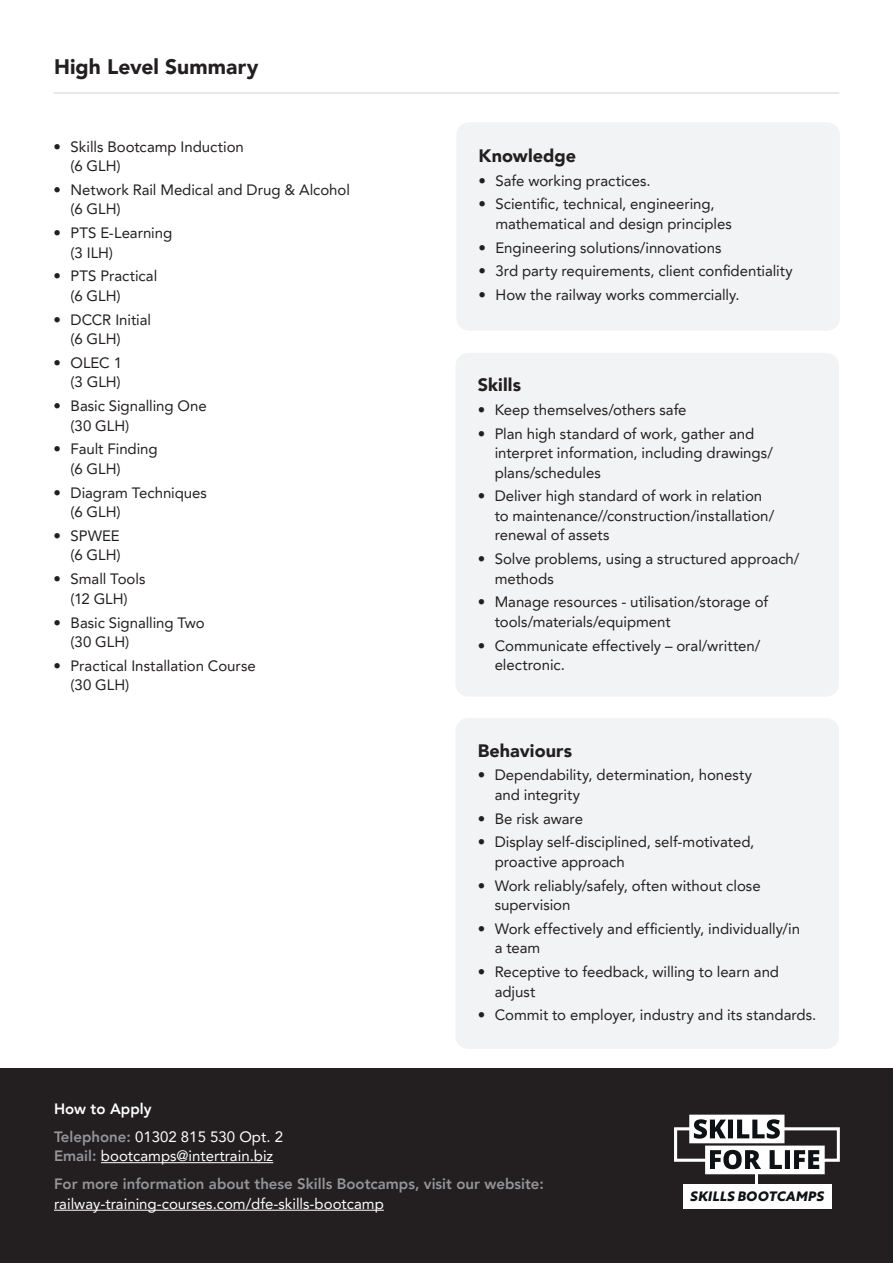
<style>
.page{position:relative;width:893px;height:1263px;background:#fff}
.page>*{position:absolute;margin:0;border:0;box-sizing:border-box;transform-origin:0 0}
.Sub_header_no_underline{font:900 21px "Avenir LT Pro";letter-spacing:.005em;color:#231f20}
.t1{font:900 18px "Avenir LT Pro";letter-spacing:.005em;color:#231f20}
.t2{font:15px/19.5px "Avenir LT Pro";letter-spacing:-.005em;color:#231f20}
.Contact_info_light{font:800 15px/19.5px "Avenir LT Pro";color:#939598}
.Contact_info_light-2{font:15px/19.5px "Avenir LT Pro";color:#fff}
.Contact_info_light-3{font:800 15px "Avenir LT Pro";color:#fff}
.t3{font:13.2px "Brother 1816 Extra Bold Italic";letter-spacing:.02em;color:#0e1214}
.s1{font-weight:800;color:#939598}
.s2{font-weight:400;color:#fff}
</style>
<div class="page">
<div style="left:456px;top:122px;width:384px;height:209px;background:#f2f3f4;border-radius:13px"></div>
<div style="left:455px;top:353px;width:384px;height:344px;background:#f2f3f4;border-radius:13px"></div>
<div style="left:455px;top:718px;width:384px;height:331px;background:#f2f3f4;border-radius:13px"></div>
<hr style="left:54px;top:93px;width:785px;height:1px;background:#d1d2d4">
<div style="left:0;top:1068px;width:893px;height:195px;background:#231f20"></div>
<hr style="left:755px;top:1157px;width:3px;height:37px;background:#fff">
<svg style="left:674px;top:1115px;width:166px;height:59px"></svg>
<div style="left:683px;top:1184px;width:148px;height:25px;background:#fff"></div>
<hr style="left:101px;top:1162px;width:172px;height:1px;background:#fff">
<hr style="left:54px;top:1210px;width:330px;height:1px;background:#fff">
<p class="Sub_header_no_underline" style="left:54px;top:53px;width:206px">High Level Summary</p>
<p class="t2" style="left:71px;top:137px;width:175px;text-indent:-17px">• Skills Bootcamp Induction (6 GLH)</p>
<p class="t2" style="left:71px;top:180px;width:281px;text-indent:-17px">• Network Rail Medical and Drug &amp; Alcohol (6 GLH)</p>
<p class="t2" style="left:71px;top:223px;width:103px;text-indent:-17px">• PTS E-Learning (3 ILH)</p>
<p class="t2" style="left:71px;top:266px;width:88px;text-indent:-17px">• PTS Practical (6 GLH)</p>
<p class="t2" style="left:71px;top:310px;width:82px;text-indent:-17px">• DCCR Initial (6 GLH)</p>
<p class="t2" style="left:54px;top:353px;width:70px;text-align:right">• OLEC 1 (3 GLH)</p>
<p class="t2" style="left:71px;top:396px;width:138px;text-indent:-17px">• Basic Signalling One (30 GLH)</p>
<p class="t2" style="left:71px;top:439px;width:89px;text-indent:-17px">• Fault Finding (6 GLH)</p>
<p class="t2" style="left:71px;top:483px;width:138px;text-indent:-17px">• Diagram Techniques (6 GLH)</p>
<p class="t2" style="left:54px;top:526px;width:68px;text-align:right">• SPWEE (6 GLH)</p>
<p class="t2" style="left:54px;top:569px;width:93px;text-align:center">• Small Tools (12 GLH)</p>
<p class="t2" style="left:71px;top:612px;width:136px;text-indent:-17px">• Basic Signalling Two (30 GLH)</p>
<p class="t2" style="left:71px;top:656px;width:187px;text-indent:-17px">• Practical Installation Course (30 GLH)</p>
<p class="t1" style="left:478px;top:145px;width:99px">Knowledge</p>
<p class="t2" style="left:478px;top:170px;width:174px">• Safe working practices.</p>
<p class="t2" style="left:495px;top:194px;width:238px;text-indent:-17px">• Scientific, technical, engineering, mathematical and design principles</p>
<p class="t2" style="left:478px;top:237px;width:245px">• Engineering solutions/innovations</p>
<p class="t2" style="left:478px;top:261px;width:316px">• 3rd party requirements, client confidentiality</p>
<p class="t2" style="left:478px;top:285px;width:263px">• How the railway works commercially.</p>
<p class="t1" style="left:478px;top:374px;width:45px">Skills</p>
<p class="t2" style="left:478px;top:400px;width:210px">• Keep themselves/others safe</p>
<p class="t2" style="left:495px;top:423px;width:280px;text-indent:-17px">• Plan high standard of work, gather and interpret information, including drawings/ plans/schedules</p>
<p class="t2" style="left:495px;top:486px;width:281px;text-indent:-17px">• Deliver high standard of work in relation to maintenance//construction/installation/ renewal of assets</p>
<p class="t2" style="left:495px;top:549px;width:306px;text-indent:-17px">• Solve problems, using a structured approach/ methods</p>
<p class="t2" style="left:495px;top:592px;width:275px;text-indent:-17px">• Manage resources - utilisation/storage of tools/materials/equipment</p>
<p class="t2" style="left:495px;top:635px;width:267px;text-indent:-17px">• Communicate effectively – oral/written/ electronic.</p>
<p class="t1" style="left:478px;top:739px;width:96px">Behaviours</p>
<p class="t2" style="left:495px;top:765px;width:259px;text-indent:-17px">• Dependability, determination, honesty and integrity</p>
<p class="t2" style="left:478px;top:808px;width:107px">• Be risk aware</p>
<p class="t2" style="left:495px;top:832px;width:261px;text-indent:-17px">• Display self-disciplined, self-motivated, proactive approach</p>
<p class="t2" style="left:495px;top:875px;width:267px;text-indent:-17px">• Work reliably/safely, often without close supervision</p>
<p class="t2" style="left:495px;top:919px;width:307px;text-indent:-17px">• Work effectively and efficiently, individually/in a team</p>
<p class="t2" style="left:495px;top:962px;width:286px;text-indent:-17px">• Receptive to feedback, willing to learn and adjust</p>
<p class="t2" style="left:478px;top:1005px;width:340px">• Commit to employer, industry and its standards.</p>
<p class="Contact_info_light-3" style="left:54px;top:1099px;width:99px">How to Apply</p>
<p class="Contact_info_light-2" style="left:54px;top:1126px;width:230px"><span class="s1">Telephone:</span> 01302 815 530 Opt. 2<br><span class="s1">Email:</span> bootcamps@intertrain.biz</p>
<p class="Contact_info_light" style="left:54px;top:1174px;width:491px">For more information about these Skills Bootcamps, visit our website: <span class="s2">railway-training-courses.com/dfe-skills-bootcamp</span></p>
<p class="t3" style="left:690px;top:1186px;width:135px">SKILLS BOOTCAMPS</p>
</div>
